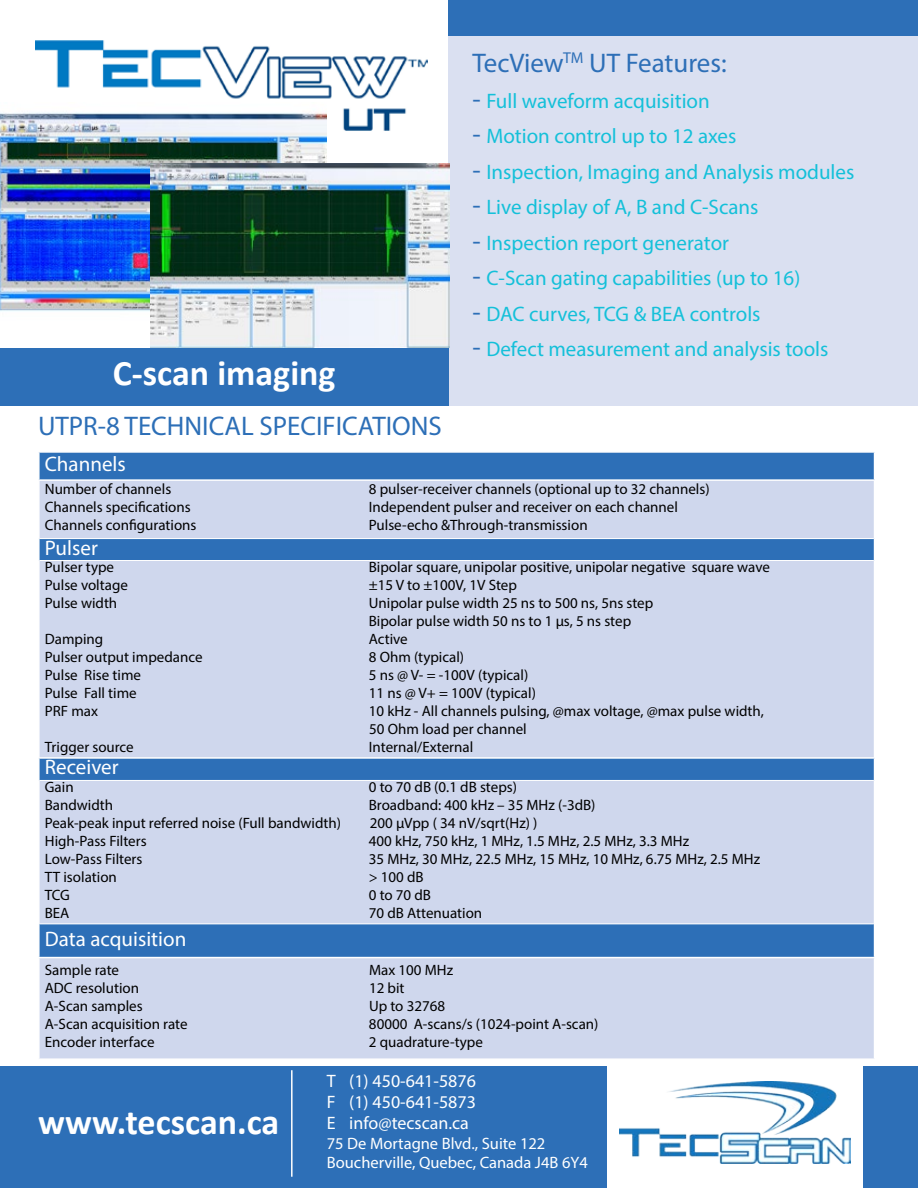
<style>
.page{position:relative;width:918px;height:1188px;background:#fff}
.page>*{position:absolute;margin:0;border:0;box-sizing:border-box;transform-origin:0 0}
.t1{font:700 36px "Calibri";color:#fff}
.t2{font:27px "Myriad Pro";color:#2d6fb7}
.t3{font:21px "Myriad Pro";color:#14c0d9}
.t4{font:21px "Myriad Pro";color:#fff}
.t5{font:18px/21px "Myriad Pro";color:#fff;text-align:justify}
.t6{font:16.5px/19.8px "Myriad Pro";color:#fff}
.t7{font:15px/18px "Myriad Pro";color:#000}
.s1{font-size:27px;color:#2d6fb7}
</style>
<div class="page">
<div style="left:448px;top:0;width:470px;height:406px;background:#dae0f1"></div>
<div style="left:0;top:348px;width:448px;height:58px;background:#2d6fb7"></div>
<div style="left:448px;top:0;width:470px;height:36px;background:#2d6fb7"></div>
<div style="left:0;top:1067px;width:918px;height:121px;background:#2d6fb7"></div>
<div style="left:607px;top:1057px;width:256px;height:131px;background:#fff"></div>
<img style="left:620px;top:1082px;width:231px;height:82px">
<hr style="left:291px;top:1070px;width:2px;height:107px;background:#fff">
<img style="left:36px;top:40px;width:392px;height:91px">
<img style="left:0;top:102px;width:327px;height:218px">
<img style="left:151px;top:163px;width:298px;height:185px">
<div style="left:40px;top:453px;width:834px;height:26px;background:#2d6fb7"></div>
<svg style="left:40px;top:481px;width:834px;height:577px;background:#bac9e6"></svg>
<hr style="left:38px;top:757px;width:837px;height:2px;background:#fff">
<hr style="left:38px;top:957px;width:837px;height:1px;background:#fff">
<hr style="left:40px;top:538px;width:834px;height:1px;background:#fff">
<hr style="left:40px;top:560px;width:834px;height:1px;background:#fff">
<hr style="left:40px;top:780px;width:834px;height:1px;background:#fff">
<hr style="left:40px;top:924px;width:834px;height:1px;background:#fff">
<h1 class="t1" style="left:113px;top:351px;width:224px">C-scan imaging</h1>
<h2 class="t2" style="left:38px;top:409px;width:405px">UTPR-8 TECHNICAL SPECIFICATIONS</h2>
<h2 class="t2" style="left:472px;top:47px;width:256px">TecView<sup>TM</sup> UT Features:</h2>
<h3 class="t3" style="left:472px;top:88px;width:239px"><span class="s1">-</span> Full waveform acquisition</h3>
<h3 class="t3" style="left:472px;top:123px;width:266px"><span class="s1">-</span> Motion control up to 12 axes</h3>
<h3 class="t3" style="left:472px;top:159px;width:384px"><span class="s1">-</span> Inspection, Imaging and Analysis modules</h3>
<h3 class="t3" style="left:472px;top:194px;width:288px"><span class="s1">-</span> Live display of A, B and C-Scans</h3>
<h3 class="t3" style="left:472px;top:230px;width:258px"><span class="s1">-</span> Inspection report generator</h3>
<h3 class="t3" style="left:472px;top:265px;width:329px"><span class="s1">-</span> C-Scan gating capabilities (up to 16)</h3>
<h3 class="t3" style="left:472px;top:301px;width:290px"><span class="s1">-</span> DAC curves, TCG &amp; BEA controls</h3>
<h3 class="t3" style="left:472px;top:336px;width:358px"><span class="s1">-</span> Defect measurement and analysis tools</h3>
<h3 class="t4" style="left:45px;top:451px;width:83px">Channels</h3>
<p class="t7" style="left:45px;top:480px;width:128px">Number of channels</p>
<p class="t7" style="left:369px;top:480px;width:342px">8 pulser-receiver channels (optional up to 32 channels)</p>
<p class="t7" style="left:45px;top:498px;width:148px">Channels specifications</p>
<p class="t7" style="left:369px;top:498px;width:311px">Independent pulser and receiver on each channel</p>
<p class="t7" style="left:45px;top:516px;width:153px">Channels configurations</p>
<p class="t7" style="left:369px;top:516px;width:220px">Pulse-echo &amp;Through-transmission</p>
<h3 class="t4" style="left:45px;top:535px;width:55px">Pulser</h3>
<p class="t7" style="left:45px;top:558px;width:71px">Pulser type</p>
<p class="t7" style="left:369px;top:558px;width:403px">Bipolar square, unipolar positive, unipolar negative square wave</p>
<p class="t7" style="left:45px;top:576px;width:85px">Pulse voltage</p>
<p class="t7" style="left:369px;top:576px;width:150px">±15 V to ±100V, 1V Step</p>
<p class="t7" style="left:45px;top:594px;width:74px">Pulse width</p>
<p class="t7" style="left:369px;top:594px;width:286px">Unipolar pulse width 25 ns to 500 ns, 5ns step<br>Bipolar pulse width 50 ns to 1 µs, 5 ns step</p>
<p class="t7" style="left:45px;top:630px;width:60px">Damping</p>
<p class="t7" style="left:369px;top:630px;width:40px">Active</p>
<p class="t7" style="left:45px;top:648px;width:159px">Pulser output impedance</p>
<p class="t7" style="left:369px;top:648px;width:97px">8 Ohm (typical)</p>
<p class="t7" style="left:45px;top:666px;width:98px">Pulse Rise time</p>
<p class="t7" style="left:369px;top:666px;width:161px">5 ns @ V- = -100V (typical)</p>
<p class="t7" style="left:45px;top:684px;width:93px">Pulse Fall time</p>
<p class="t7" style="left:369px;top:684px;width:169px">11 ns @ V+ = 100V (typical)</p>
<p class="t7" style="left:45px;top:702px;width:55px">PRF max</p>
<p class="t7" style="left:369px;top:702px;width:397px">10 kHz - All channels pulsing, @max voltage, @max pulse width,<br>50 Ohm load per channel</p>
<p class="t7" style="left:45px;top:738px;width:90px">Trigger source</p>
<p class="t7" style="left:369px;top:738px;width:106px">Internal/External</p>
<h3 class="t4" style="left:45px;top:754px;width:75px">Receiver</h3>
<p class="t7" style="left:45px;top:778px;width:30px">Gain</p>
<p class="t7" style="left:369px;top:778px;width:150px">0 to 70 dB (0.1 dB steps)</p>
<p class="t7" style="left:45px;top:796px;width:70px">Bandwidth</p>
<p class="t7" style="left:369px;top:796px;width:228px">Broadband: 400 kHz – 35 MHz (-3dB)</p>
<p class="t7" style="left:45px;top:814px;width:298px">Peak-peak input referred noise (Full bandwidth)</p>
<p class="t7" style="left:370px;top:814px;width:169px">200 µVpp ( 34 nV/sqrt(Hz) )</p>
<p class="t7" style="left:45px;top:832px;width:103px">High-Pass Filters</p>
<p class="t7" style="left:369px;top:832px;width:322px">400 kHz, 750 kHz, 1 MHz, 1.5 MHz, 2.5 MHz, 3.3 MHz</p>
<p class="t7" style="left:45px;top:850px;width:99px">Low-Pass Filters</p>
<p class="t7" style="left:369px;top:850px;width:393px">35 MHz, 30 MHz, 22.5 MHz, 15 MHz, 10 MHz, 6.75 MHz, 2.5 MHz</p>
<p class="t7" style="left:45px;top:868px;width:74px">TT isolation</p>
<p class="t7" style="left:369px;top:868px;width:56px">&gt; 100 dB</p>
<p class="t7" style="left:45px;top:886px;width:27px">TCG</p>
<p class="t7" style="left:369px;top:886px;width:64px">0 to 70 dB</p>
<p class="t7" style="left:45px;top:904px;width:26px">BEA</p>
<p class="t7" style="left:369px;top:904px;width:115px">70 dB Attenuation</p>
<h3 class="t4" style="left:45px;top:926px;width:143px">Data acquisition</h3>
<p class="t7" style="left:45px;top:961px;width:76px">Sample rate</p>
<p class="t7" style="left:369px;top:961px;width:86px">Max 100 MHz</p>
<p class="t7" style="left:45px;top:979px;width:96px">ADC resolution</p>
<p class="t7" style="left:369px;top:979px;width:37px">12 bit</p>
<p class="t7" style="left:45px;top:997px;width:99px">A-Scan samples</p>
<p class="t7" style="left:369px;top:997px;width:78px">Up to 32768</p>
<p class="t7" style="left:45px;top:1015px;width:144px">A-Scan acquisition rate</p>
<p class="t7" style="left:369px;top:1015px;width:231px">80000 A-scans/s (1024-point A-scan)</p>
<p class="t7" style="left:45px;top:1033px;width:111px">Encoder interface</p>
<p class="t7" style="left:369px;top:1033px;width:116px">2 quadrature-type</p>
<h1 class="t1" style="left:38px;top:1100px;width:243px">www.tecscan.ca</h1>
<p class="t5" style="left:327px;top:1070px;width:151px">T (1) 450-641-5876<br>F (1) 450-641-5873<br>E info@tecscan.ca</p>
<p class="t6" style="left:327px;top:1133px;width:263px">75 De Mortagne Blvd., Suite 122<br>Boucherville, Quebec, Canada J4B 6Y4</p>
</div>
